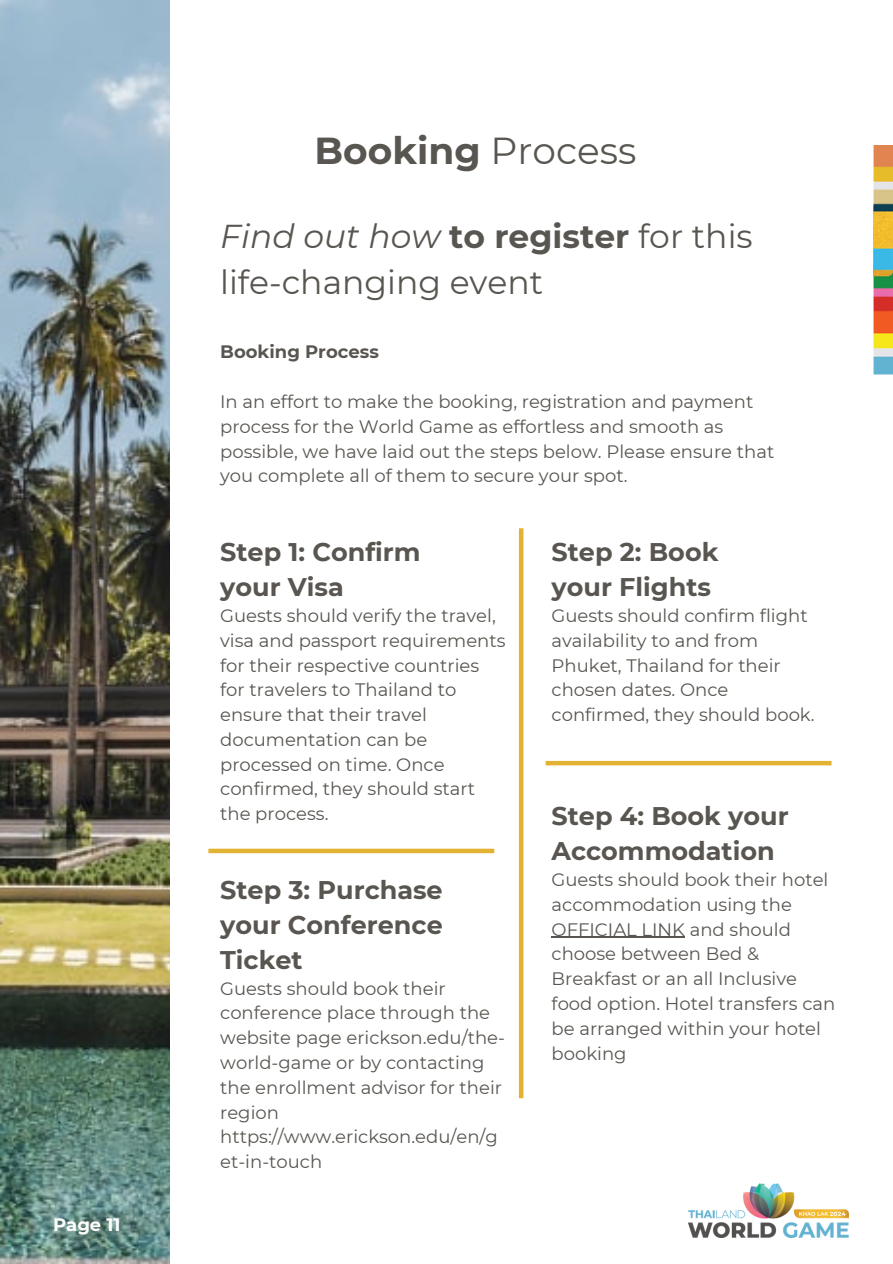
<style>
.page{position:relative;width:893px;height:1264px;background:#fff}
.page>*{position:absolute;margin:0;border:0;box-sizing:border-box;transform-origin:0 0}
.t1{font:700 37.5px "Montserrat";color:#595651}
.t2{font:33px/46.2px "Montserrat";color:#595651}
.t3{font:700 25.5px/34.8px "Montserrat";color:#595651;text-align:justify}
.t4{font:18px/24.8px "Montserrat";color:#595651}
.t5{font:700 18px "Montserrat";color:#595651}
.t6{font:700 18px "Montserrat";color:#fefefd}
.s1{font-weight:400}
.s2{font-style:italic}
.s3{font-weight:700}
</style>
<div class="page">
<img style="left:688px;top:1183px;width:160px;height:54px">
<img style="left:873px;top:145px;width:19px;height:229px">
<div style="left:208px;top:848px;width:286px;height:5px;background:#e2b332"></div>
<hr style="left:545px;top:761px;width:286px;height:4px;background:#e2b332">
<hr style="left:519px;top:528px;width:4px;height:570px;background:#e2b332">
<img style="left:0;top:0;width:170px;height:1263px">
<hr style="left:551px;top:936px;width:134px;height:2px;background:#595651">
<p class="t6" style="left:53px;top:1213px;width:69px">Page 11</p>
<p class="t1" style="left:314px;top:127px;width:323px">Booking <span class="s1">Process</span></p>
<p class="t2" style="left:220px;top:213px;width:534px"><span class="s2">Find out how</span> <span class="s3">to register</span> for this life-changing event</p>
<p class="t5" style="left:220px;top:341px;width:160px">Booking Process</p>
<p class="t4" style="left:220px;top:389px;width:555px">In an effort to make the booking, registration and payment process for the World Game as effortless and smooth as possible, we have laid out the steps below. Please ensure that you complete all of them to secure your spot.</p>
<p class="t3" style="left:220px;top:534px;width:202px">Step 1: Confirm</p>
<p class="t3" style="left:220px;top:569px;width:125px">your Visa</p>
<p class="t4" style="left:220px;top:603px;width:287px">Guests should verify the travel, visa and passport requirements for their respective countries for travelers to Thailand to ensure that their travel documentation can be processed on time. Once confirmed, they should start the process.</p>
<p class="t3" style="left:220px;top:872px;width:224px">Step 3: Purchase your Conference Ticket</p>
<p class="t4" style="left:220px;top:975px;width:286px">Guests should book their conference place through the website page erickson.edu/the&shy;world-game or by contacting the enrollment advisor for their region https://www.erickson.edu/en/g et-in-touch</p>
<p class="t3" style="left:551px;top:534px;width:168px">Step 2: Book</p>
<p class="t3" style="left:551px;top:569px;width:161px">your Flights</p>
<p class="t4" style="left:551px;top:603px;width:264px">Guests should confirm flight availability to and from<br>Phuket, Thailand for their chosen dates. Once confirmed, they should book.</p>
<p class="t3" style="left:551px;top:798px;width:239px">Step 4: Book your<br>Accommodation</p>
<p class="t4" style="left:551px;top:867px;width:285px">Guests should book their hotel accommodation using the<br>OFFICIAL LINK and should choose between Bed &amp;<br>Breakfast or an all Inclusive food option. Hotel transfers can be arranged within your hotel booking</p>
</div>
